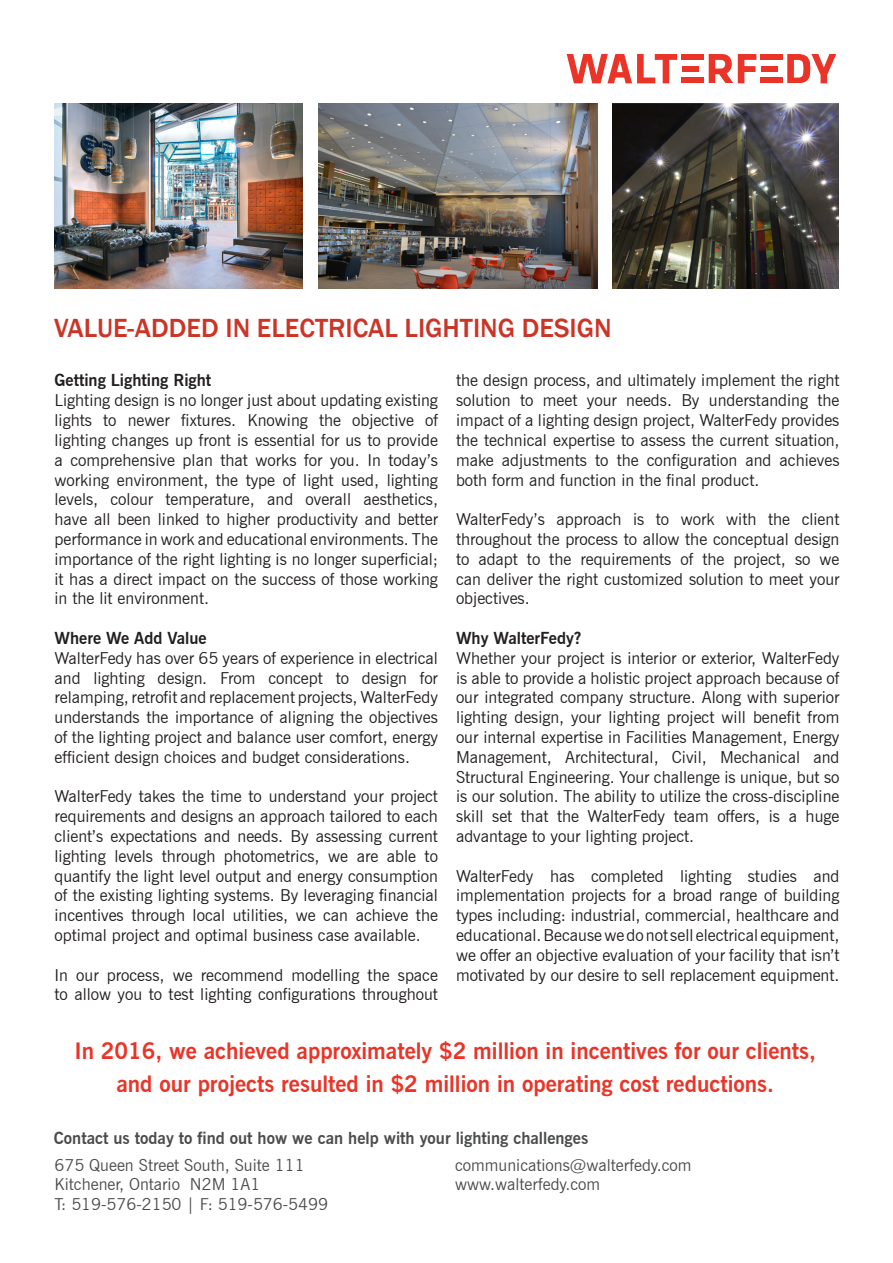
<style>
.page{position:relative;width:893px;height:1263px;background:#fff}
.page>*{position:absolute;margin:0;border:0;box-sizing:border-box;transform-origin:0 0}
.t1{font:500 27px "Franklin Gothic";color:#cb3527}
.t2{font:700 22.5px/33px "News Gothic BT";color:#ea3428;text-align:center}
.t3{font:16.5px/19.8px "News Gothic BT";color:#231f20;text-align:justify}
.t4{font:16.5px "News Gothic BT";color:#4b4c4d}
.t5{font:700 16.5px "News Gothic BT";color:#4b4c4d}
.t6{font:700 16.5px "News Gothic BT";color:#231f20}
</style>
<div class="page">
<div style="left:682px;top:54px;width:22px;height:6px;background:#ea3428"></div>
<div style="left:682px;top:78px;width:22px;height:5px;background:#ea3428"></div>
<div style="left:682px;top:66px;width:16px;height:6px;background:#ea3428"></div>
<div style="left:761px;top:54px;width:22px;height:6px;background:#ea3428"></div>
<div style="left:761px;top:78px;width:22px;height:5px;background:#ea3428"></div>
<div style="left:761px;top:66px;width:16px;height:6px;background:#ea3428"></div>
<svg style="left:567px;top:54px;width:110px;height:29px"></svg>
<svg style="left:787px;top:54px;width:49px;height:29px"></svg>
<svg style="left:709px;top:54px;width:47px;height:29px"></svg>
<img style="left:612px;top:103px;width:227px;height:186px">
<img style="left:319px;top:103px;width:278px;height:186px">
<img style="left:54px;top:103px;width:249px;height:186px">
<p class="t1" style="left:54px;top:311px;width:559px">VALUE-ADDED IN ELECTRICAL LIGHTING DESIGN</p>
<p class="t6" style="left:55px;top:371px;width:158px">Getting Lighting Right</p>
<p class="t3" style="left:55px;top:390px;width:385px">Lighting design is no longer just about updating existing lights to newer fixtures. Knowing the objective of lighting changes up front is essential for us to provide a comprehensive plan that works for you. In today’s working environment, the type of light used, lighting levels, colour temperature, and overall aesthetics, have all been linked to higher productivity and better performance in work and educational environments. The importance of the right lighting is no longer superficial; it has a direct impact on the success of those working in the lit environment.</p>
<p class="t6" style="left:55px;top:628px;width:154px">Where We Add Value</p>
<p class="t3" style="left:55px;top:648px;width:385px">WalterFedy has over 65 years of experience in electrical and lighting design. From concept to design for relamping, retrofit and replacement projects, WalterFedy understands the importance of aligning the objectives of the lighting project and balance user comfort, energy efficient design choices and budget considerations.</p>
<p class="t3" style="left:55px;top:786px;width:385px">WalterFedy takes the time to understand your project requirements and designs an approach tailored to each client’s expectations and needs. By assessing current lighting levels through photometrics, we are able to quantify the light level output and energy consumption of the existing lighting systems. By leveraging financial incentives through local utilities, we can achieve the optimal project and optimal business case available.</p>
<p class="t3" style="left:55px;top:965px;width:385px">In our process, we recommend modelling the space to allow you to test lighting configurations throughout</p>
<p class="t3" style="left:456px;top:371px;width:385px">the design process, and ultimately implement the right solution to meet your needs. By understanding the impact of a lighting design project, WalterFedy provides the technical expertise to assess the current situation, make adjustments to the configuration and achieves both form and function in the final product.</p>
<p class="t3" style="left:456px;top:509px;width:385px">WalterFedy’s approach is to work with the client throughout the process to allow the conceptual design to adapt to the requirements of the project, so we can deliver the right customized solution to meet your objectives.</p>
<p class="t6" style="left:456px;top:628px;width:127px">Why WalterFedy?</p>
<p class="t3" style="left:456px;top:648px;width:385px">Whether your project is interior or exterior, WalterFedy is able to provide a holistic project approach because of our integrated company structure. Along with superior lighting design, your lighting project will benefit from our internal expertise in Facilities Management, Energy Management, Architectural, Civil, Mechanical and Structural Engineering. Your challenge is unique, but so is our solution. The ability to utilize the cross-discipline skill set that the WalterFedy team offers, is a huge advantage to your lighting project.</p>
<p class="t3" style="left:456px;top:866px;width:385px">WalterFedy has completed lighting studies and implementation projects for a broad range of building types including: industrial, commercial, healthcare and educational. Because we do not sell electrical equipment, we offer an objective evaluation of your facility that isn’t motivated by our desire to sell replacement equipment.</p>
<p class="t2" style="left:74px;top:1034px;width:743px">In 2016, we achieved approximately $2 million in incentives for our clients, and our projects resulted in $2 million in operating cost reductions.</p>
<p class="t5" style="left:54px;top:1128px;width:536px">Contact us today to find out how we can help with your lighting challenges</p>
<p class="t4" style="left:55px;top:1155px;width:252px">675 Queen Street South, Suite 111</p>
<p class="t4" style="left:55px;top:1174px;width:207px">Kitchener, Ontario N2M 1A1</p>
<p class="t4" style="left:55px;top:1194px;width:275px">T: 519-576-2150 | F: 519-576-5499</p>
<p class="t4" style="left:455px;top:1155px;width:238px">communications@walterfedy.com</p>
<p class="t4" style="left:455px;top:1174px;width:146px">www.walterfedy.com</p>
</div>
